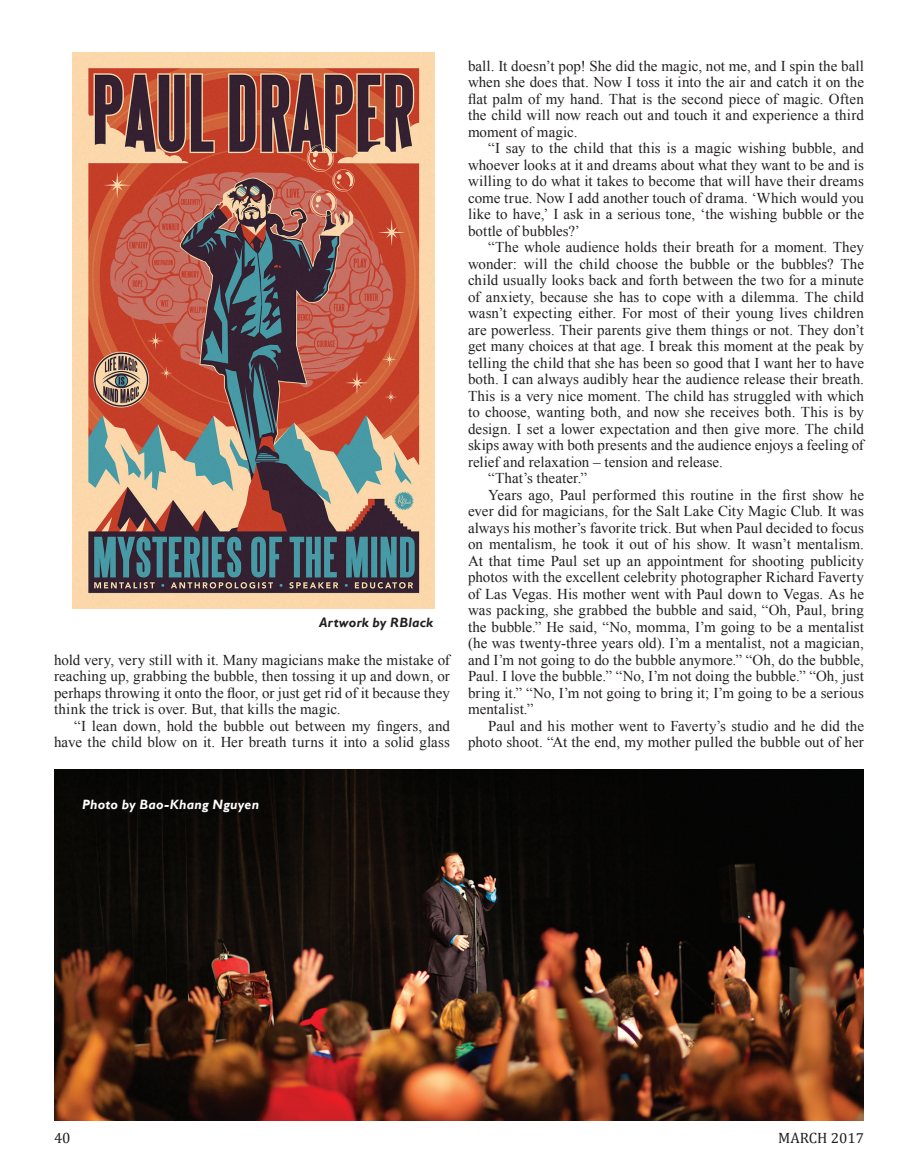
<style>
.page{position:relative;width:918px;height:1175px;background:#fff}
.page>*{position:absolute;margin:0;border:0;box-sizing:border-box;transform-origin:0 0}
.t1{font:15px/16.5px "Times New Roman";letter-spacing:.005em;color:#231f20;text-align:justify}
.t2{font:15px "Cambria";color:#231f20}
.t3{font:italic 700 13.5px "Gill Sans";letter-spacing:.015em;color:#fff}
.t4{font:italic 700 13.5px "Gill Sans";letter-spacing:.025em;color:#231f20}
.s1{font-size:14.55px}
</style>
<div class="page">
<img style="left:72px;top:53px;width:363px;height:555px">
<img style="left:54px;top:769px;width:810px;height:351px">
<p class="t4" style="left:319px;top:615px;width:115px">Artwork by RBlack</p>
<p class="t1" style="left:54px;top:651px;width:397px">hold very, very still with it. Many magicians make the mistake of reaching up, grabbing the bubble, then tossing it up and down, or perhaps throwing it onto the floor, or just get rid of it because they think the trick is over. But, that kills the magic.</p>
<p class="t1" style="left:54px;top:717px;width:397px;text-align:right">“I lean down, hold the bubble out between my fingers, and have the child blow on it. Her breath turns it into a solid glass</p>
<p class="t1" style="left:468px;top:57px;width:398px">ball. It doesn’t pop! She did the magic, not me, and I spin the ball when she does that. Now I toss it into the air and catch it on the flat palm of my hand. That is the second piece of magic. Often the child will now reach out and touch it and experience a third moment of magic.</p>
<p class="t1" style="left:468px;top:139px;width:398px;text-indent:20px">“I say to the child that this is a magic wishing bubble, and whoever looks at it and dreams about what they want to be and is willing to do what it takes to become that will have their dreams come true. Now I add another touch of drama. ‘Which would you like to have,’ I ask in a serious tone, ‘the wishing bubble or the bottle of bubbles?’</p>
<p class="t1" style="left:488px;top:238px;width:377px">“The whole audience holds their breath for a moment. They</p>
<p class="t1" style="left:468px;top:255px;width:398px">wonder: will the child choose the bubble or the bubbles? The</p>
<p class="t1" style="left:468px;top:271px;width:397px">child usually looks back and forth between the two for a minute</p>
<p class="t1" style="left:468px;top:288px;width:398px">of anxiety, because she has to cope with a dilemma. The child</p>
<p class="t1" style="left:468px;top:304px;width:397px">wasn’t expecting either. For most of their young lives children</p>
<p class="t1" style="left:468px;top:321px;width:398px">are powerless. Their parents give them things or not. They don’t</p>
<p class="t1" style="left:468px;top:338px;width:397px">get many choices at that age. I break this moment at the peak by</p>
<p class="t1" style="left:468px;top:354px;width:398px">telling the child that she has been so good that I want her to have</p>
<p class="t1" style="left:468px;top:371px;width:398px">both. I can always audibly hear the audience release their breath.</p>
<p class="t1" style="left:468px;top:387px;width:398px">This is a very nice moment. The child has struggled with which</p>
<p class="t1" style="left:468px;top:404px;width:397px">to choose, wanting both, and now she receives both. This is by</p>
<p class="t1" style="left:468px;top:420px;width:397px">design. I set a lower expectation and then give more. The child</p>
<p class="t1" style="left:468px;top:437px;width:397px">skips away with both presents and the audience enjoys a feeling of</p>
<p class="t1" style="left:468px;top:453px;width:256px">relief and relaxation – tension and release.</p>
<p class="t1" style="left:488px;top:470px;width:101px">“That’s theater.”</p>
<p class="t1" style="left:488px;top:486px;width:377px">Years ago, Paul performed this routine in the first show he</p>
<p class="t1" style="left:468px;top:503px;width:397px">ever did for magicians, for the Salt Lake City Magic Club. It was</p>
<p class="t1" style="left:468px;top:519px;width:398px">always his mother’s favorite trick. But when Paul decided to focus</p>
<p class="t1" style="left:468px;top:536px;width:398px">on mentalism, he took it out of his show. It wasn’t mentalism.</p>
<p class="t1" style="left:468px;top:552px;width:397px">At that time Paul set up an appointment for shooting publicity</p>
<p class="t1" style="left:468px;top:569px;width:397px">photos with the excellent celebrity photographer Richard Faverty</p>
<p class="t1" style="left:468px;top:585px;width:398px">of Las Vegas. His mother went with Paul down to Vegas. As he</p>
<p class="t1" style="left:468px;top:602px;width:397px">was packing, she grabbed the bubble and said, “Oh, Paul, bring</p>
<p class="t1" style="left:468px;top:618px;width:398px">the bubble.” He said, “No, momma, I’m going to be a mentalist</p>
<p class="t1" style="left:468px;top:635px;width:398px">(he was twenty-three years old). I’m a mentalist, not a magician,</p>
<p class="t1" style="left:468px;top:651px;width:397px">and I’m not going to do the bubble anymore.” “Oh, do the bubble,</p>
<p class="t1" style="left:468px;top:668px;width:397px">Paul. I love the bubble.” “No, I’m not doing the bubble.” “Oh, just</p>
<p class="t1" style="left:468px;top:684px;width:397px">bring it.” “No, I’m not going to bring it; I’m going to be a serious</p>
<p class="t1" style="left:468px;top:701px;width:67px">mentalist.”</p>
<p class="t1" style="left:488px;top:717px;width:377px">Paul and his mother went to Faverty’s studio and he did the</p>
<p class="t1" style="left:468px;top:734px;width:397px">photo shoot. “At the end, my mother pulled the bubble out of her</p>
<p class="t3" style="left:82px;top:796px;width:179px">Photo by Bao-Khang Nguyen</p>
<p class="t2" style="left:54px;top:1129px;width:18px">40</p>
<p class="t2" style="left:778px;top:1129px;width:87px">MARCH <span class="s1">2017</span></p>
</div>
